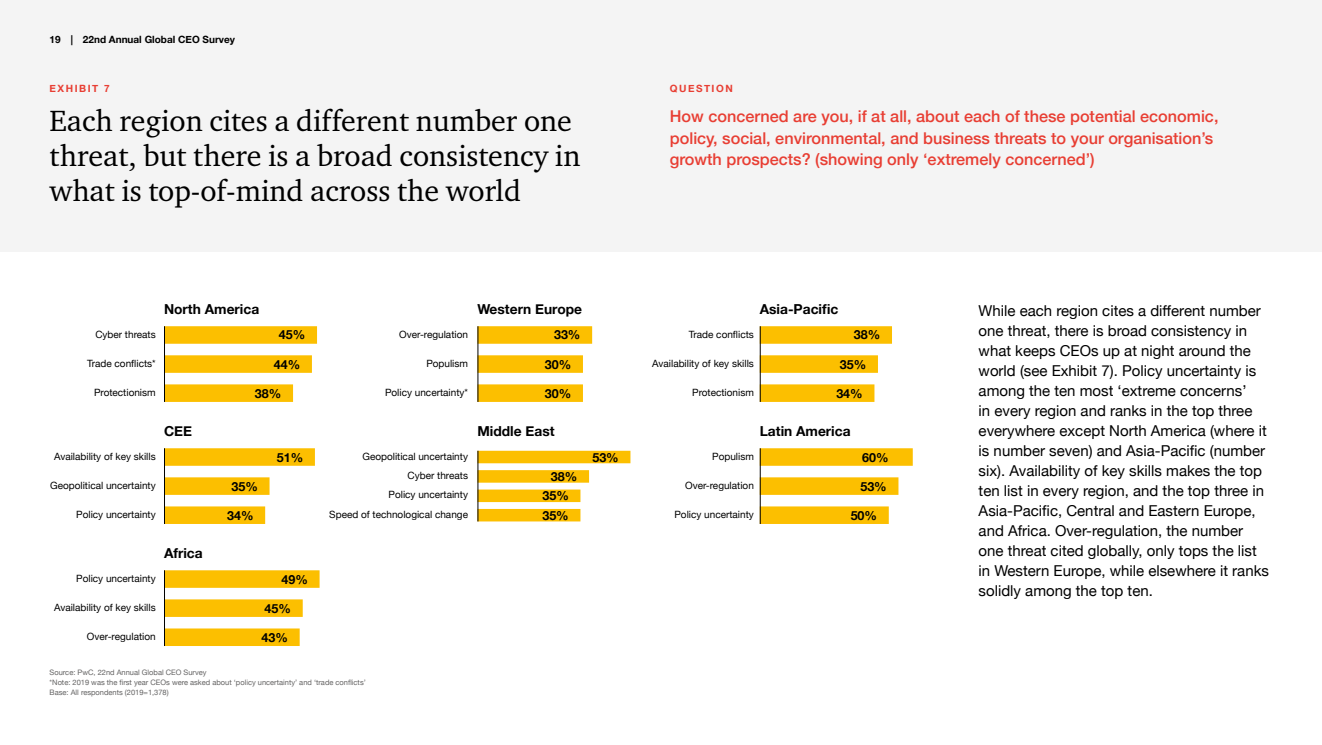
<style>
.page{position:relative;width:1322px;height:745px;background:#fff}
.page>*{position:absolute;margin:0;border:0;box-sizing:border-box;transform-origin:0 0}
.t1{font:30px/35px "Charter ITC";color:#000}
.t2{font:500 16.25px/21.2px "Helvetica Neue";color:#e83e33}
.t3{font:15px/20px "Helvetica Neue";color:#000}
.t4{font:700 13.75px "Helvetica Neue";color:#000}
.t5{font:700 12.5px/19.4px "Helvetica Neue";color:#000}
.t6{font:10px/19.4px "Helvetica Neue";color:#000;text-align:right}
.t7{font:700 10px "Helvetica Neue";color:#000}
.t8{font:700 10px "Helvetica Neue";letter-spacing:.15em;color:#e83e33}
.t9{font:7.5px/10px "Helvetica Neue";color:#646363}
</style>
<div class="page">
<div style="left:0;top:0;width:1322px;height:252px;background:#f4f4f4"></div>
<div style="left:164px;top:570px;width:155px;height:17px;background:#fcbf00"></div>
<div style="left:164px;top:599px;width:139px;height:17px;background:#fcbf00"></div>
<div style="left:164px;top:628px;width:136px;height:17px;background:#fcbf00"></div>
<hr style="left:164px;top:570px;width:1px;height:75px;background:#000">
<div style="left:164px;top:326px;width:153px;height:17px;background:#fcbf00"></div>
<div style="left:164px;top:355px;width:148px;height:17px;background:#fcbf00"></div>
<div style="left:164px;top:384px;width:129px;height:17px;background:#fcbf00"></div>
<div style="left:477px;top:326px;width:115px;height:17px;background:#fcbf00"></div>
<div style="left:477px;top:355px;width:106px;height:17px;background:#fcbf00"></div>
<div style="left:477px;top:384px;width:106px;height:17px;background:#fcbf00"></div>
<div style="left:760px;top:326px;width:132px;height:17px;background:#fcbf00"></div>
<div style="left:760px;top:355px;width:118px;height:17px;background:#fcbf00"></div>
<div style="left:760px;top:384px;width:114px;height:17px;background:#fcbf00"></div>
<hr style="left:164px;top:326px;width:1px;height:75px;background:#000">
<hr style="left:477px;top:326px;width:1px;height:75px;background:#000">
<hr style="left:760px;top:326px;width:1px;height:75px;background:#000">
<div style="left:477px;top:450px;width:153px;height:13px;background:#fcbf00"></div>
<div style="left:477px;top:470px;width:112px;height:12px;background:#fcbf00"></div>
<div style="left:477px;top:489px;width:103px;height:12px;background:#fcbf00"></div>
<div style="left:477px;top:508px;width:103px;height:13px;background:#fcbf00"></div>
<div style="left:164px;top:448px;width:151px;height:17px;background:#fcbf00"></div>
<div style="left:164px;top:477px;width:105px;height:17px;background:#fcbf00"></div>
<div style="left:164px;top:506px;width:101px;height:17px;background:#fcbf00"></div>
<hr style="left:164px;top:448px;width:1px;height:75px;background:#000">
<hr style="left:477px;top:450px;width:1px;height:71px;background:#000">
<div style="left:760px;top:448px;width:153px;height:17px;background:#fcbf00"></div>
<div style="left:760px;top:477px;width:138px;height:17px;background:#fcbf00"></div>
<div style="left:760px;top:506px;width:129px;height:17px;background:#fcbf00"></div>
<hr style="left:760px;top:448px;width:1px;height:75px;background:#000">
<p class="t7" style="left:50px;top:31px;width:187px">19 | 22nd Annual Global CEO Survey</p>
<p class="t8" style="left:50px;top:81px;width:61px">EXHIBIT 7</p>
<p class="t8" style="left:670px;top:81px;width:64px">QUESTION</p>
<p class="t2" style="left:670px;top:104px;width:550px">How concerned are you, if at all, about each of these potential economic, policy, social, environmental, and business threats to your organisation’s growth prospects? (showing only ‘extremely concerned’)</p>
<h1 class="t1" style="left:50px;top:102px;width:532px">Each region cites a different number one threat, but there is a broad consistency in what is top-of-mind across the world</h1>
<p class="t4" style="left:164px;top:298px;width:97px">North America</p>
<p class="t4" style="left:477px;top:298px;width:106px">Western Europe</p>
<p class="t4" style="left:760px;top:298px;width:80px">Asia-Pacific</p>
<p class="t6" style="left:95px;top:325px;width:62px">Cyber threats</p>
<p class="t6" style="left:399px;top:325px;width:70px">Over-regulation</p>
<p class="t6" style="left:689px;top:325px;width:67px">Trade conflicts</p>
<p class="t5" style="left:279px;top:325px;width:28px">45%</p>
<p class="t5" style="left:274px;top:354px;width:28px">44%</p>
<p class="t5" style="left:255px;top:383px;width:28px">38%</p>
<p class="t5" style="left:554px;top:325px;width:28px">33%</p>
<p class="t5" style="left:545px;top:354px;width:28px">30%</p>
<p class="t5" style="left:545px;top:383px;width:28px">30%</p>
<p class="t6" style="left:87px;top:354px;width:70px">Trade conflicts*</p>
<p class="t6" style="left:426px;top:354px;width:43px">Populism</p>
<p class="t6" style="left:652px;top:354px;width:103px">Availability of key skills</p>
<p class="t6" style="left:94px;top:383px;width:63px">Protectionism</p>
<p class="t6" style="left:385px;top:383px;width:84px">Policy uncertainty*</p>
<p class="t6" style="left:692px;top:383px;width:63px">Protectionism</p>
<p class="t5" style="left:854px;top:325px;width:28px">38%</p>
<p class="t5" style="left:840px;top:354px;width:28px">35%</p>
<p class="t5" style="left:836px;top:383px;width:28px">34%</p>
<p class="t4" style="left:164px;top:420px;width:30px">CEE</p>
<p class="t4" style="left:477px;top:420px;width:79px">Middle East</p>
<p class="t6" style="left:54px;top:446px;width:103px">Availability of key skills</p>
<p class="t6" style="left:362px;top:446px;width:107px">Geopolitical uncertainty</p>
<p class="t5" style="left:277px;top:447px;width:28px">51%</p>
<p class="t6" style="left:50px;top:475px;width:107px">Geopolitical uncertainty</p>
<p class="t6" style="left:76px;top:504px;width:81px">Policy uncertainty</p>
<p class="t6" style="left:76px;top:568px;width:81px">Policy uncertainty</p>
<p class="t6" style="left:54px;top:597px;width:103px">Availability of key skills</p>
<p class="t6" style="left:87px;top:626px;width:70px">Over-regulation</p>
<p class="t4" style="left:164px;top:542px;width:40px">Africa</p>
<p class="t5" style="left:231px;top:476px;width:28px">35%</p>
<p class="t5" style="left:227px;top:505px;width:28px">34%</p>
<p class="t5" style="left:281px;top:569px;width:28px">49%</p>
<p class="t5" style="left:265px;top:598px;width:28px">45%</p>
<p class="t5" style="left:262px;top:627px;width:28px">43%</p>
<p class="t6" style="left:408px;top:466px;width:62px">Cyber threats</p>
<p class="t6" style="left:329px;top:485px;width:140px">Policy uncertainty<br>Speed of technological change</p>
<p class="t9" style="left:50px;top:667px;width:318px">Source: PwC, 22nd Annual Global CEO Survey<br>*Note: 2019 was the first year CEOs were asked about ‘policy uncertainty’ and ‘trade conflicts’<br>Base: All respondents (2019=1,378)</p>
<p class="t5" style="left:542px;top:466px;width:36px;text-indent:9px">38%<br>35%<br>35%</p>
<p class="t5" style="left:592px;top:447px;width:28px">53%</p>
<p class="t4" style="left:760px;top:420px;width:92px">Latin America</p>
<p class="t6" style="left:712px;top:446px;width:43px">Populism</p>
<p class="t6" style="left:685px;top:475px;width:70px">Over-regulation</p>
<p class="t6" style="left:674px;top:504px;width:81px">Policy uncertainty</p>
<p class="t5" style="left:862px;top:447px;width:28px">60%</p>
<p class="t5" style="left:860px;top:476px;width:28px">53%</p>
<p class="t5" style="left:850px;top:505px;width:28px">50%</p>
<p class="t3" style="left:978px;top:301px;width:292px">While each region cites a different number one threat, there is broad consistency in what keeps CEOs up at night around the world (see Exhibit 7). Policy uncertainty is among the ten most ‘extreme concerns’<br>in every region and ranks in the top three everywhere except North America (where it is number seven) and Asia-Pacific (number six). Availability of key skills makes the top ten list in every region, and the top three in Asia-Pacific, Central and Eastern Europe, and Africa. Over-regulation, the number one threat cited globally, only tops the list in Western Europe, while elsewhere it ranks solidly among the top ten.</p>
</div>
